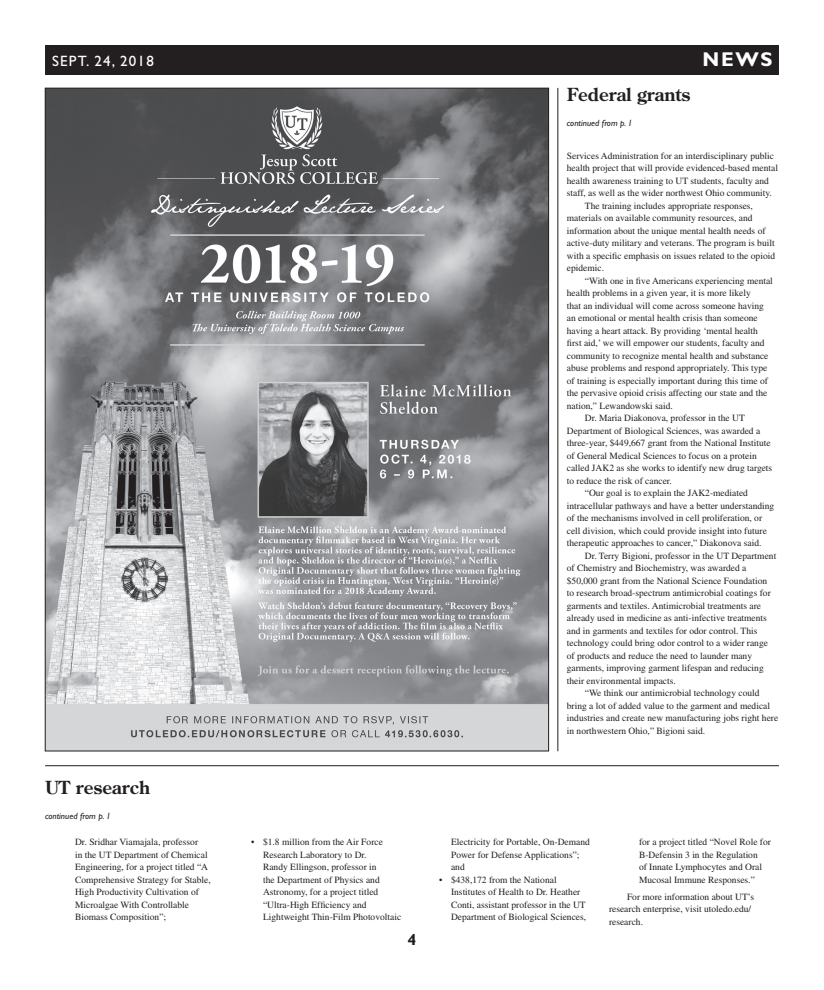
<style>
.page{position:relative;width:824px;height:990px;background:#fff}
.page>*{position:absolute;margin:0;border:0;box-sizing:border-box;transform-origin:0 0}
.t1{font:700 20px "Gill Sans Std";color:#fff}
.Heading_18pt{font:700 18px "Century Old Style";color:#231f20}
.t2{font:700 16px "Gill Sans Std";color:#231f20}
.t3{font:15px "Gill Sans Std";letter-spacing:.08em;color:#fff}
.Body_Text{font:9.5px/12.5px "Times";color:#231f20}
.Heading_18pt-2{font:italic 9px "Gill Sans Std";color:#231f20}
</style>
<div class="page">
<div style="left:45px;top:45px;width:734px;height:30px;background:#231f20"></div>
<hr style="left:45px;top:765px;width:734px;height:1px;background:#231f20">
<hr style="left:557px;top:88px;width:1px;height:663px;background:#231f20">
<img style="left:47px;top:90px;width:500px;height:659px">
<p class="t3" style="left:52px;top:52px;width:103px">SEPT. 24, 2018</p>
<p class="t1" style="left:702px;top:47px;width:71px">NEWS</p>
<p class="Heading_18pt" style="left:45px;top:776px;width:107px">UT research</p>
<p class="Heading_18pt-2" style="left:45px;top:811px;width:67px">continued from p. 1</p>
<p class="Heading_18pt" style="left:567px;top:83px;width:125px">Federal grants</p>
<p class="Heading_18pt-2" style="left:567px;top:118px;width:67px">continued from p. 1</p>
<p class="Body_Text" style="left:567px;top:149px;width:213px">Services Administration for an interdisciplinary public health project that will provide evidenced-based mental health awareness training to UT students, faculty and staff, as well as the wider northwest Ohio community.</p>
<p class="Body_Text" style="left:567px;top:199px;width:210px;text-indent:18px">The training includes appropriate responses, materials on available community resources, and information about the unique mental health needs of active-duty military and veterans. The program is built with a specific emphasis on issues related to the opioid epidemic.</p>
<p class="Body_Text" style="left:567px;top:274px;width:208px;text-indent:18px">“With one in five Americans experiencing mental health problems in a given year, it is more likely<br>that an individual will come across someone having an emotional or mental health crisis than someone having a heart attack. By providing ‘mental health first aid,’ we will empower our students, faculty and community to recognize mental health and substance abuse problems and respond appropriately. This type of training is especially important during this time of the pervasive opioid crisis affecting our state and the nation,” Lewandowski said.</p>
<p class="Body_Text" style="left:567px;top:412px;width:207px;text-indent:18px">Dr. Maria Diakonova, professor in the UT Department of Biological Sciences, was awarded a three-year, $449,667 grant from the National Institute of General Medical Sciences to focus on a protein called JAK2 as she works to identify new drug targets to reduce the risk of cancer.</p>
<p class="Body_Text" style="left:567px;top:487px;width:209px;text-indent:18px">“Our goal is to explain the JAK2-mediated intracellular pathways and have a better understanding of the mechanisms involved in cell proliferation, or cell division, which could provide insight into future therapeutic approaches to cancer,” Diakonova said.</p>
<p class="Body_Text" style="left:567px;top:549px;width:211px;text-indent:18px">Dr. Terry Bigioni, professor in the UT Department of Chemistry and Biochemistry, was awarded a $50,000 grant from the National Science Foundation to research broad-spectrum antimicrobial coatings for garments and textiles. Antimicrobial treatments are already used in medicine as anti-infective treatments and in garments and textiles for odor control. This technology could bring odor control to a wider range of products and reduce the need to launder many garments, improving garment lifespan and reducing their environmental impacts.</p>
<p class="Body_Text" style="left:567px;top:687px;width:213px;text-indent:18px">“We think our antimicrobial technology could bring a lot of added value to the garment and medical industries and create new manufacturing jobs right here in northwestern Ohio,” Bigioni said.</p>
<p class="Body_Text" style="left:75px;top:836px;width:137px">Dr. Sridhar Viamajala, professor<br>in the UT Department of Chemical<br>Engineering, for a project titled “A<br>Comprehensive Strategy for Stable,<br>High Productivity Cultivation of<br>Microalgae With Controllable<br>Biomass Composition”;</p>
<p class="Body_Text" style="left:263px;top:836px;width:140px;text-indent:-12px">• $1.8 million from the Air Force<br>Research Laboratory to Dr.<br>Randy Ellingson, professor in<br>the Department of Physics and<br>Astronomy, for a project titled “Ultra-High Efficiency and<br>Lightweight Thin-Film Photovoltaic</p>
<p class="Body_Text" style="left:451px;top:836px;width:140px">Electricity for Portable, On-Demand<br>Power for Defense Applications”; and</p>
<p class="Body_Text" style="left:451px;top:873px;width:137px;text-indent:-12px">• $438,172 from the National Institutes of Health to Dr. Heather Conti, assistant professor in the UT Department of Biological Sciences,</p>
<p class="t2" style="left:407px;top:930px;width:10px">4</p>
<p class="Body_Text" style="left:639px;top:836px;width:133px">for a project titled “Novel Role for<br>B-Defensin 3 in the Regulation<br>of Innate Lymphocytes and Oral<br>Mucosal Immune Responses.”</p>
<p class="Body_Text" style="left:609px;top:890px;width:147px;text-indent:18px">For more information about UT’s research enterprise, visit utoledo.edu/ research.</p>
</div>
